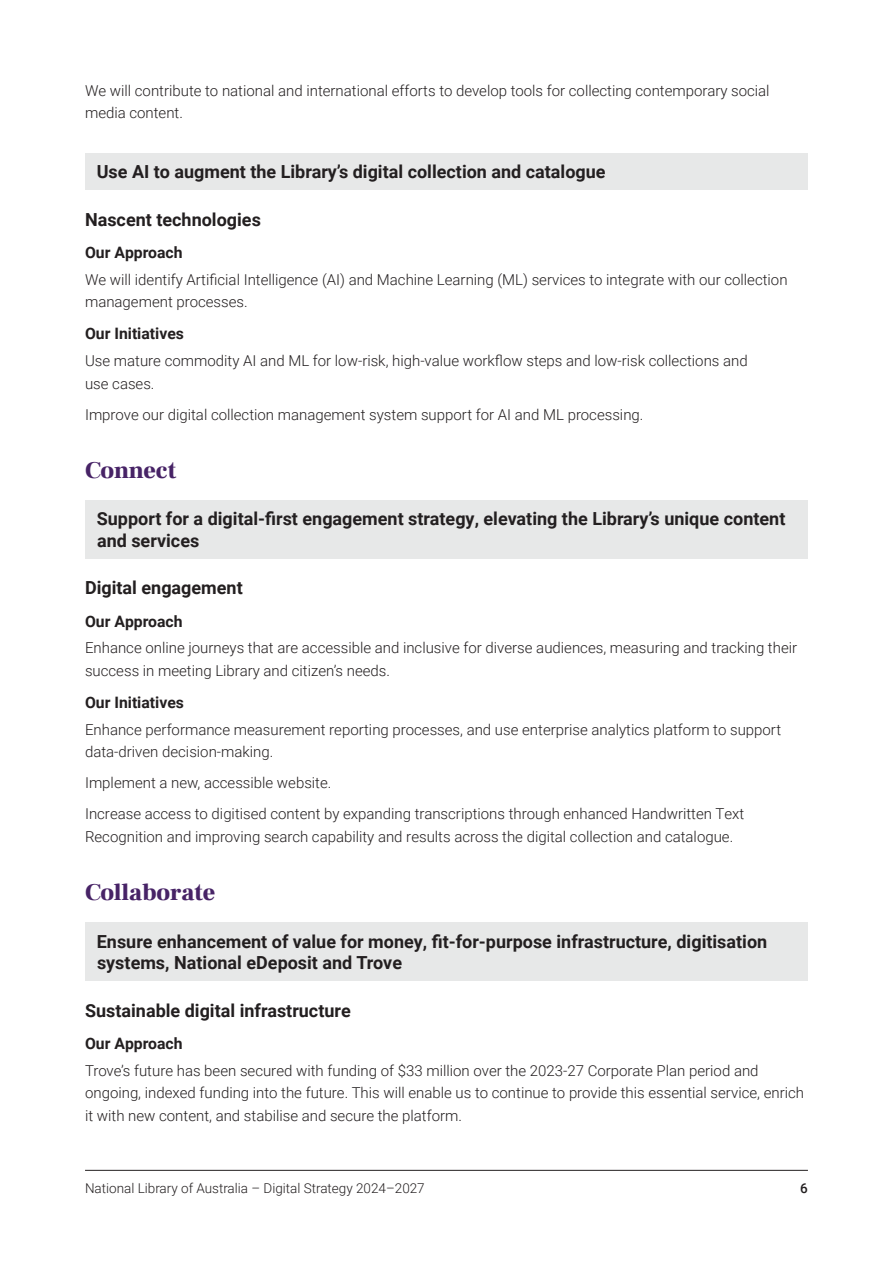
<style>
.page{position:relative;width:893px;height:1263px;background:#fff}
.page>*{position:absolute;margin:0;border:0;box-sizing:border-box;transform-origin:0 0}
.t1{font:900 24px "Frank Ruhl Libre";color:#472366}
.t2{font:700 18px/21.8px "Roboto";color:#231f20}
.t3{font:700 15.75px "Roboto";color:#231f20}
.t4{font:300 15px/22.5px "Roboto";color:#231f20}
.t5{font:300 13.5px "Roboto";color:#231f20}
.t6{font:500 13.5px "Roboto";color:#231f20}
</style>
<div class="page">
<hr style="left:85px;top:1170px;width:723px;height:1px;background:#231f20">
<div style="left:85px;top:153px;width:723px;height:36px;background:#e7e8e8"></div>
<div style="left:85px;top:500px;width:723px;height:58px;background:#e7e8e8"></div>
<div style="left:85px;top:922px;width:723px;height:59px;background:#e7e8e8"></div>
<p class="t4" style="left:85px;top:79px;width:686px">We will contribute to national and international efforts to develop tools for collecting contemporary social media content.</p>
<p class="t2" style="left:97px;top:160px;width:510px">Use AI to augment the Library’s digital collection and catalogue</p>
<p class="t2" style="left:85px;top:208px;width:177px">Nascent technologies</p>
<p class="t3" style="left:85px;top:241px;width:99px">Our Approach</p>
<p class="t4" style="left:85px;top:267px;width:704px">We will identify Artificial Intelligence (AI) and Machine Learning (ML) services to integrate with our collection management processes.</p>
<p class="t3" style="left:85px;top:323px;width:100px">Our Initiatives</p>
<p class="t4" style="left:85px;top:349px;width:664px">Use mature commodity AI and ML for low-risk, high-value workflow steps and low-risk collections and use cases.</p>
<p class="t4" style="left:85px;top:402px;width:560px">Improve our digital collection management system support for AI and ML processing.</p>
<h1 class="t1" style="left:85px;top:456px;width:93px">Connect</h1>
<p class="t2" style="left:97px;top:507px;width:690px">Support for a digital-first engagement strategy, elevating the Library’s unique content and services</p>
<p class="t2" style="left:85px;top:576px;width:159px">Digital engagement</p>
<p class="t3" style="left:85px;top:610px;width:99px">Our Approach</p>
<p class="t4" style="left:85px;top:636px;width:714px">Enhance online journeys that are accessible and inclusive for diverse audiences, measuring and tracking their success in meeting Library and citizen’s needs.</p>
<p class="t3" style="left:85px;top:691px;width:100px">Our Initiatives</p>
<p class="t4" style="left:85px;top:718px;width:698px">Enhance performance measurement reporting processes, and use enterprise analytics platform to support data-driven decision-making.</p>
<p class="t4" style="left:85px;top:767px;width:661px;line-height:31px">Implement a new, accessible website.<br>Increase access to digitised content by expanding transcriptions through enhanced Handwritten Text</p>
<p class="t4" style="left:85px;top:825px;width:650px">Recognition and improving search capability and results across the digital collection and catalogue.</p>
<h1 class="t1" style="left:85px;top:878px;width:132px">Collaborate</h1>
<p class="t2" style="left:97px;top:930px;width:672px">Ensure enhancement of value for money, fit-for-purpose infrastructure, digitisation systems, National eDeposit and Trove</p>
<p class="t2" style="left:85px;top:999px;width:267px">Sustainable digital infrastructure</p>
<p class="t3" style="left:85px;top:1032px;width:99px">Our Approach</p>
<p class="t4" style="left:85px;top:1058px;width:720px">Trove’s future has been secured with funding of $33 million over the 2023-27 Corporate Plan period and ongoing, indexed funding into the future. This will enable us to continue to provide this essential service, enrich it with new content, and stabilise and secure the platform.</p>
<p class="t5" style="left:85px;top:1178px;width:341px">National Library of Australia – Digital Strategy 2024–2027</p>
<p class="t6" style="left:800px;top:1178px;width:9px">6</p>
</div>
